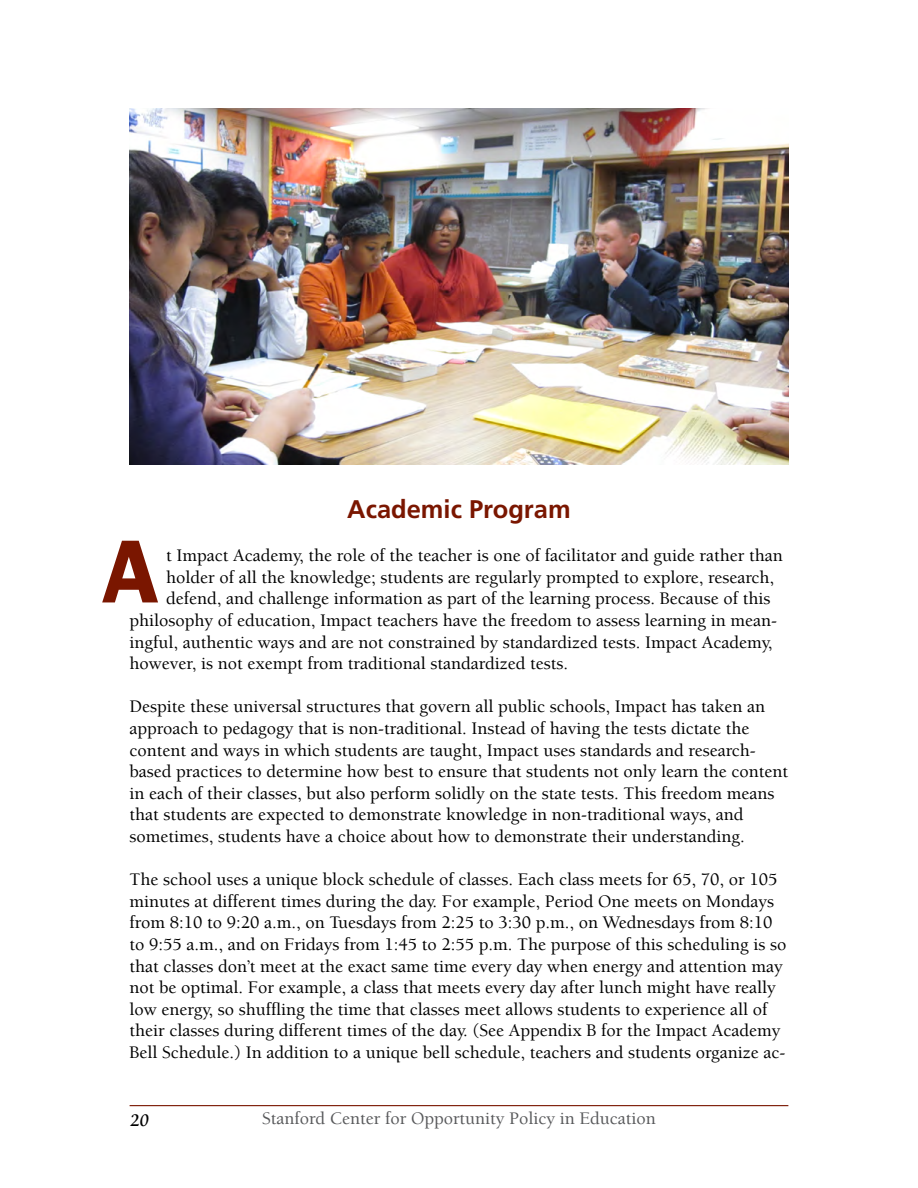
<style>
.page{position:relative;width:918px;height:1188px;background:#fff}
.page>*{position:absolute;margin:0;border:0;box-sizing:border-box;transform-origin:0 0}
.t1{font:600 90px "Franklin Gothic";color:#7a1600}
.t2{font:700 25.5px "Frutiger LT Std";color:#7a1600}
.t3{font:500 18px/21.6px "Berkeley LT";color:#000}
.t4{font:500 18px "Berkeley LT";color:#58595b}
.t5{font:italic 700 18px "Berkeley LT";color:#000}
</style>
<div class="page">
<hr style="left:130px;top:1105px;width:658px;height:1px;background:#7a1600">
<img style="left:130px;top:108px;width:658px;height:356px">
<h2 class="t2" style="left:347px;top:494px;width:225px">Academic Program</h2>
<p class="t3" style="left:166px;top:545px;width:618px">t Impact Academy, the role of the teacher is one of facilitator and guide rather than</p>
<p class="t3" style="left:166px;top:567px;width:610px">holder of all the knowledge; students are regularly prompted to explore, research,</p>
<p class="t3" style="left:166px;top:588px;width:606px">defend, and challenge information as part of the learning process. Because of this</p>
<p class="t3" style="left:130px;top:610px;width:649px">philosophy of education, Impact teachers have the freedom to assess learning in mean-</p>
<p class="t3" style="left:130px;top:632px;width:644px">ingful, authentic ways and are not constrained by standardized tests. Impact Academy,</p>
<p class="t3" style="left:130px;top:653px;width:440px">however, is not exempt from traditional standardized tests.</p>
<p class="t3" style="left:130px;top:696px;width:660px">Despite these universal structures that govern all public schools, Impact has taken an approach to pedagogy that is non-traditional. Instead of having the tests dictate the content and ways in which students are taught, Impact uses standards and research&shy;based practices to determine how best to ensure that students not only learn the content in each of their classes, but also perform solidly on the state tests. This freedom means that students are expected to demonstrate knowledge in non-traditional ways, and sometimes, students have a choice about how to demonstrate their understanding.</p>
<p class="t3" style="left:130px;top:869px;width:658px">The school uses a unique block schedule of classes. Each class meets for 65, 70, or 105 minutes at different times during the day. For example, Period One meets on Mondays from 8:10 to 9:20 a.m., on Tuesdays from 2:25 to 3:30 p.m., on Wednesdays from 8:10 to 9:55 a.m., and on Fridays from 1:45 to 2:55 p.m. The purpose of this scheduling is so that classes don’t meet at the exact same time every day when energy and attention may not be optimal. For example, a class that meets every day after lunch might have really low energy, so shuffling the time that classes meet allows students to experience all of their classes during different times of the day. (See Appendix B for the Impact Academy Bell Schedule.) In addition to a unique bell schedule, teachers and students organize ac-</p>
<h1 class="t1" style="left:102px;top:518px;width:59px">A</h1>
<p class="t5" style="left:130px;top:1111px;width:20px">20</p>
<p class="t4" style="left:262px;top:1109px;width:395px">Stanford Center for Opportunity Policy in Education</p>
</div>
